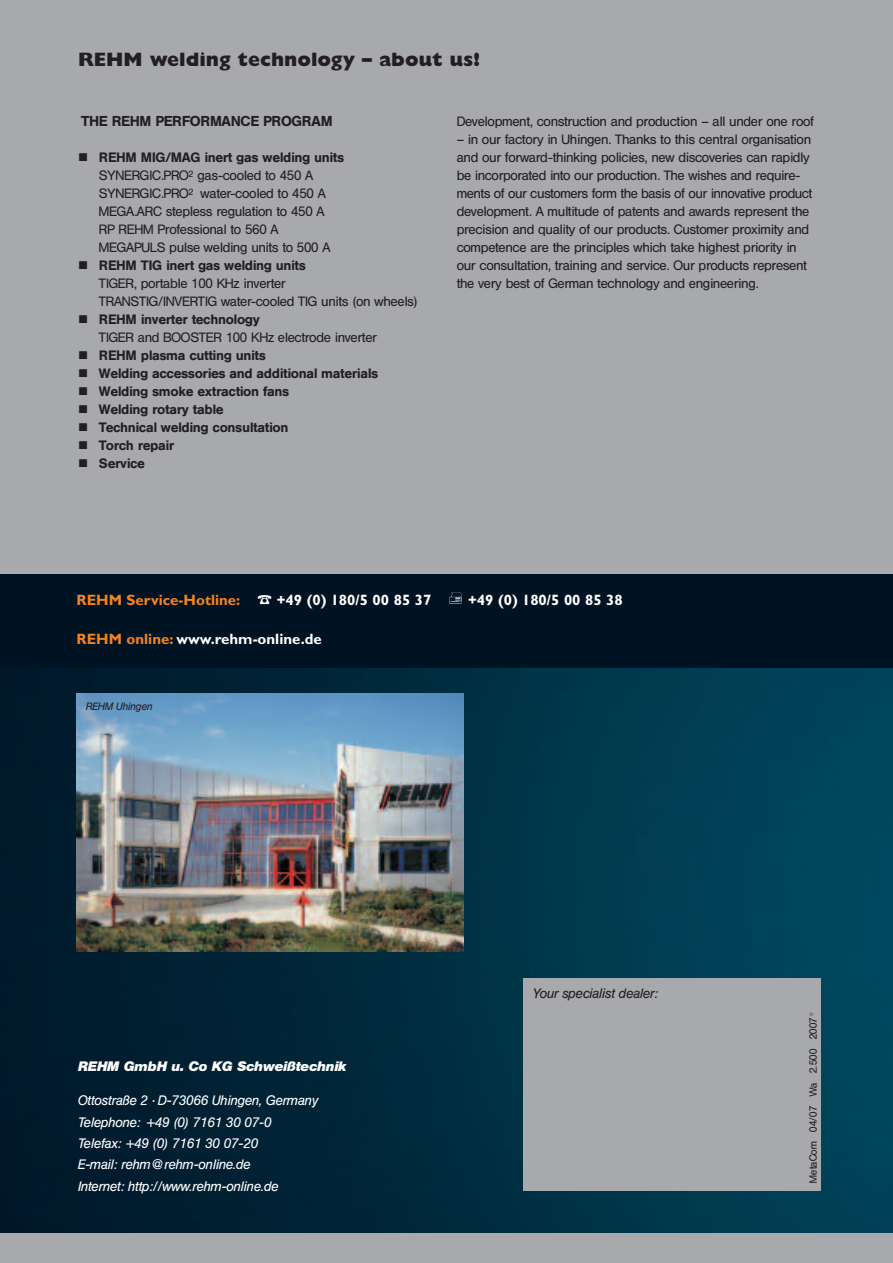
<style>
.page{position:relative;width:893px;height:1263px;background:#fff}
.page>*{position:absolute;margin:0;border:0;box-sizing:border-box;transform-origin:0 0}
.t1{font:800 19.5px "Gill Sans";color:#231f20}
.t2{font:700 15px "Gill Sans";color:#fff}
.t3{font:700 15px "Gill Sans";color:#f58220}
.t4{font:14.25px "Hel Med";letter-spacing:-.005em;color:#231f20}
.t5{font:13.5px/18px "Hel Reg";color:#231f20}
.t6{font:13.5px "Hel Med";color:#231f20}
.t7{font:13.5px/21.3px "Hel Ita";color:#fff}
.t8{font:13.5px "Hel Bol Ita";color:#fff}
.t9{font:13.5px "Hel Ita";color:#231f20}
.t10{font:10.5px "Hel Reg";color:#231f20}
.t11{font:10.5px "Hel Ita";color:#231f20}
.s1{color:#fff}
.s2{color:#f58220}
</style>
<div class="page">
<img style="left:0;top:668px;width:893px;height:565px">
<div style="left:0;top:0;width:893px;height:576px;background:#a8a9ad"></div>
<div style="left:0;top:574px;width:893px;height:94px;background:#001322"></div>
<div style="left:0;top:1233px;width:893px;height:30px;background:#a8a9ad"></div>
<img style="left:77px;top:694px;width:386px;height:257px">
<div style="left:523px;top:978px;width:298px;height:213px;background:#a8a9ad"></div>
<svg style="left:449px;top:592px;width:13px;height:12px"></svg>
<h1 class="t1" style="left:78px;top:52px;width:404px">REHM welding technology – about us!</h1>
<p class="t4" style="left:81px;top:116px;width:253px">THE REHM PERFORMANCE PROGRAM</p>
<p class="t6" style="left:78px;top:152px;width:268px">■ REHM MIG/MAG inert gas welding units</p>
<p class="t5" style="left:99px;top:167px;width:233px">SYNERGIC.PRO<sup>2</sup> gas-cooled to 450 A SYNERGIC.PRO<sup>2</sup> water-cooled to 450 A MEGA.ARC stepless regulation to 450 A RP REHM Professional to 560 A MEGAPULS pulse welding units to 500 A</p>
<p class="t6" style="left:78px;top:260px;width:229px">■ REHM TIG inert gas welding units</p>
<p class="t5" style="left:99px;top:275px;width:320px">TIGER, portable 100 KHz inverter<br>TRANSTIG/INVERTIG water-cooled TIG units (on wheels)</p>
<p class="t6" style="left:78px;top:314px;width:184px">■ REHM inverter technology</p>
<p class="t5" style="left:99px;top:329px;width:279px">TIGER and BOOSTER 100 KHz electrode inverter</p>
<p class="t6" style="left:78px;top:350px;width:189px">■ REHM plasma cutting units</p>
<p class="t6" style="left:78px;top:368px;width:302px">■ Welding accessories and additional materials</p>
<p class="t6" style="left:78px;top:386px;width:213px">■ Welding smoke extraction fans</p>
<p class="t6" style="left:78px;top:404px;width:147px">■ Welding rotary table</p>
<p class="t6" style="left:78px;top:422px;width:212px">■ Technical welding consultation</p>
<p class="t6" style="left:78px;top:440px;width:98px">■ Torch repair</p>
<p class="t6" style="left:78px;top:458px;width:68px">■ Service</p>
<p class="t5" style="left:457px;top:113px;width:359px">Development, construction and production – all under one roof</p>
<p class="t5" style="left:457px;top:131px;width:357px">– in our factory in Uhingen. Thanks to this central organisation and our forward-thinking policies, new discoveries can rapidly be incorporated into our production. The wishes and require&shy;ments of our customers form the basis of our innovative product development. A multitude of patents and awards represent the precision and quality of our products. Customer proximity and competence are the principles which take highest priority in our consultation, training and service. Our products represent the very best of German technology and engineering.</p>
<p class="t3" style="left:77px;top:594px;width:356px">REHM Service-Hotline: <span class="s1">☎ +49 (0) 180/5 00 85 37</span></p>
<p class="t2" style="left:468px;top:594px;width:156px">+49 (0) 180/5 00 85 38</p>
<p class="t2" style="left:77px;top:633px;width:247px"><span class="s2">REHM online:</span> www.rehm-online.de</p>
<p class="t11" style="left:86px;top:702px;width:68px">REHM Uhingen</p>
<p class="t8" style="left:78px;top:1061px;width:270px">REHM GmbH u. Co KG Schweißtechnik</p>
<p class="t7" style="left:78px;top:1091px;width:241px">Ottostraße 2 · D-73066 Uhingen, Germany Telephone: +49 (0) 7161 30 07-0<br>Telefax: +49 (0) 7161 30 07-20<br>E-mail: rehm@rehm-online.de<br>Internet: http://www.rehm-online.de</p>
<p class="t9" style="left:533px;top:988px;width:127px">Your specialist dealer:</p>
<p class="t10" style="left:809px;top:1183px;width:172px;rotate:-90deg">MetaCom 04/07 Wa 2.500 2007 <sup>©</sup></p>
</div>
